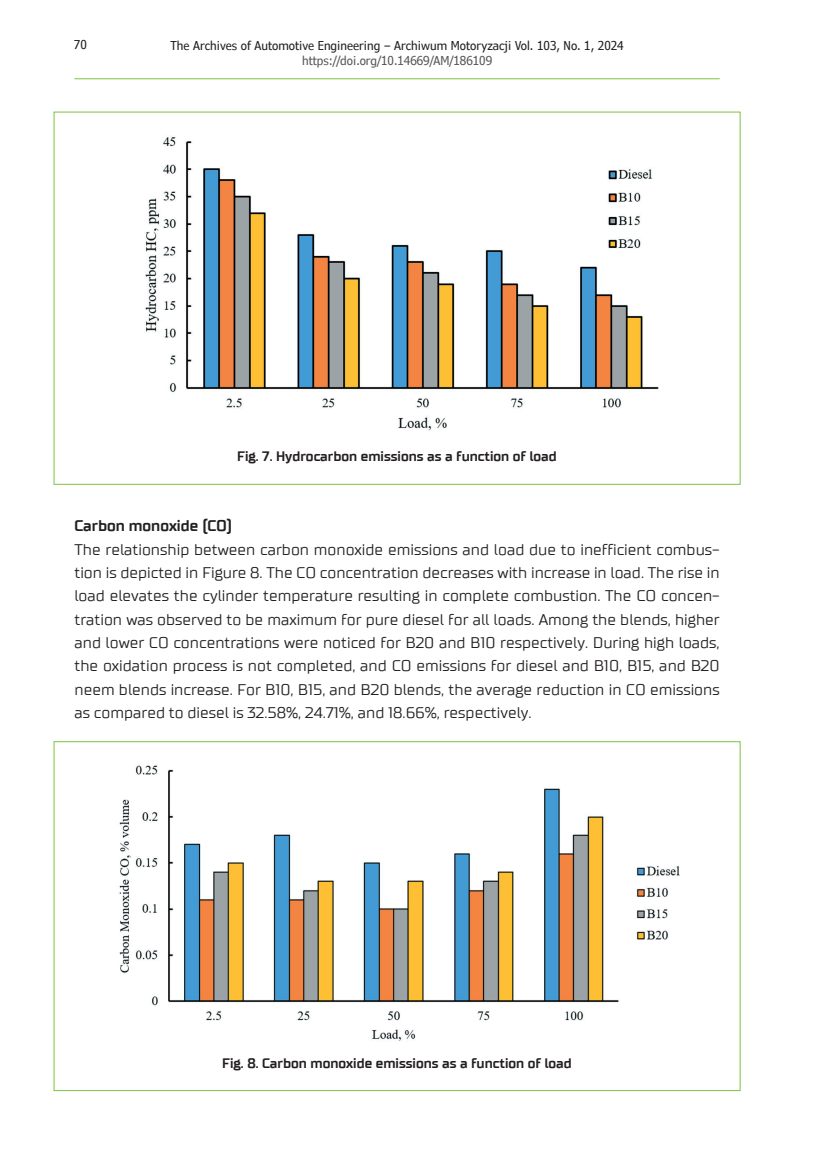
<style>
.page{position:relative;width:819px;height:1161px;background:#fff}
.page>*{position:absolute;margin:0;border:0;box-sizing:border-box;transform-origin:0 0}
.t1{font:15.75px/23.3px "TT Supermolot";color:#231f20;text-align:justify}
.t2{font:700 15.75px "TT Supermolot";color:#231f20}
.t3{font:700 14px "TT Supermolot";color:#231f20}
.t4{font:condensed 12.25px "Verdana Pro";color:#231f20}
.t5{font:condensed 12.25px "Verdana Pro";color:#57585a}
</style>
<div class="page">
<hr style="left:74px;top:78px;width:645px;height:1px;background:#7fc241">
<img style="left:145px;top:137px;width:514px;height:294px">
<img style="left:119px;top:765px;width:561px;height:276px">
<p class="t4" style="left:74px;top:37px;width:14px">70</p>
<p class="t4" style="left:170px;top:37px;width:454px">The Archives of Automotive Engineering – Archiwum Motoryzacji Vol. 103, No. 1, 2024</p>
<p class="t5" style="left:302px;top:53px;width:191px">https://doi.org/10.14669/AM/186109</p>
<p class="t3" style="left:237px;top:448px;width:321px">Fig. 7. Hydrocarbon emissions as a function of load</p>
<p class="t2" style="left:74px;top:516px;width:159px">Carbon monoxide (CO)</p>
<p class="t1" style="left:74px;top:537px;width:646px">The relationship between carbon monoxide emissions and load due to inefficient combus&shy;tion is depicted in Figure 8. The CO concentration decreases with increase in load. The rise in load elevates the cylinder temperature resulting in complete combustion. The CO concen&shy;tration was observed to be maximum for pure diesel for all loads. Among the blends, higher and lower CO concentrations were noticed for B20 and B10 respectively. During high loads, the oxidation process is not completed, and CO emissions for diesel and B10, B15, and B20 neem blends increase. For B10, B15, and B20 blends, the average reduction in CO emissions as compared to diesel is 32.58%, 24.71%, and 18.66%, respectively.</p>
<p class="t3" style="left:222px;top:1054px;width:351px">Fig. 8. Carbon monoxide emissions as a function of load</p>
</div>
